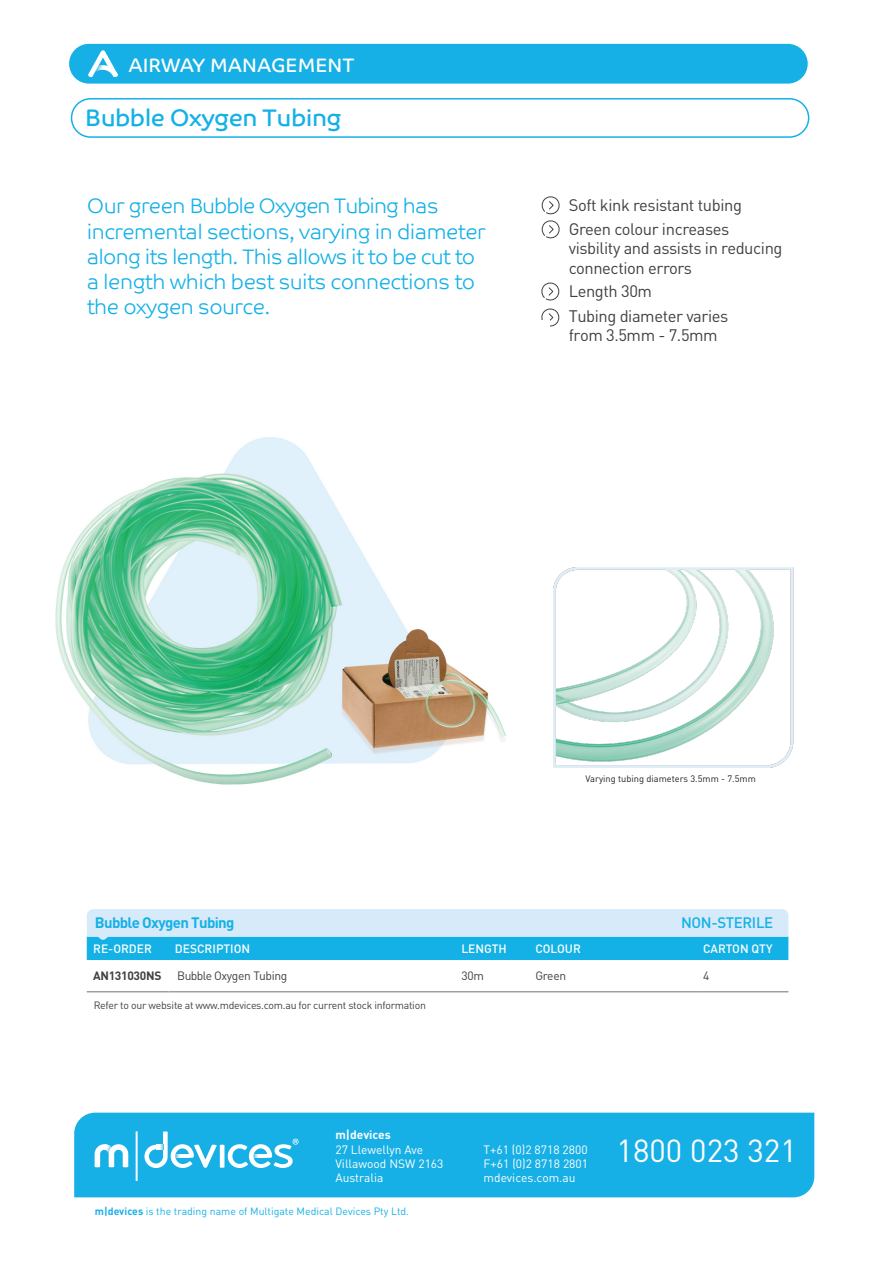
<style>
.page{position:relative;width:893px;height:1263px;background:#fff}
.page>*{position:absolute;margin:0;border:0;box-sizing:border-box;transform-origin:0 0}
.t1{font:31.5px "DIN Pro";color:#fdfefe}
.t2{font:24px "Co Text";letter-spacing:-.025em;color:#14b1e7}
.t3{font:300 21px/25.2px "Co Text";letter-spacing:-.025em;color:#14b1e7}
.t4{font:19.5px "Co Text";color:#fff}
.t5{font:16.5px/19.8px "DIN Pro";letter-spacing:-.025em;color:#414042}
.t6{font:700 15px "DIN Pro";letter-spacing:-.045em;color:#14b1e7}
.t7{font:500 15px "DIN Pro";letter-spacing:-.025em;color:#14b1e7}
.t8{font:12px/14.4px "DIN Pro";color:#fffefe}
.t9{font:500 12px "DIN Pro";color:#fff}
.t10{font:12px "DIN Pro";letter-spacing:-.025em;color:#414042}
.t11{font:700 12px "DIN Pro";letter-spacing:-.025em;color:#414042}
.t12{font:700 12px "DIN Pro";color:#fffefe}
.t13{font:10.5px "DIN Pro";letter-spacing:-.025em;color:#414042}
.t14{font:10.5px "DIN Pro";color:#18afe6}
.t15{font:9.3px "DIN Pro";color:#231f20}
.s1{font-weight:700}
</style>
<div class="page">
<svg style="left:541px;top:196px;width:19px;height:43px"></svg>
<hr style="left:87px;top:991px;width:81px;height:1px;background:#9d9fa2">
<hr style="left:168px;top:991px;width:287px;height:1px;background:#9d9fa2">
<hr style="left:455px;top:991px;width:74px;height:1px;background:#9d9fa2">
<hr style="left:529px;top:991px;width:168px;height:1px;background:#9d9fa2">
<hr style="left:697px;top:991px;width:91px;height:1px;background:#9d9fa2">
<svg style="left:87px;top:909px;width:701px;height:51px;background:#7ed0f0"></svg>
<svg style="left:541px;top:282px;width:19px;height:19px"></svg>
<svg style="left:541px;top:308px;width:19px;height:19px"></svg>
<img style="left:55px;top:320px;width:495px;height:465px">
<img style="left:554px;top:568px;width:240px;height:200px">
<div style="left:70px;top:45px;width:737px;height:38px;background:#17b0e6;border-radius:19px"></div>
<div style="left:69px;top:44px;width:739px;height:40px;border:2px solid #14b1e7;border-radius:19px"></div>
<svg style="left:88px;top:50px;width:30px;height:27px"></svg>
<div style="left:71px;top:98px;width:738px;height:40px;border:2px solid #14b1e7;border-radius:19px"></div>
<div style="left:74px;top:1112px;width:740px;height:85px;background:#17b0e6"></div>
<svg style="left:95px;top:1144px;width:33px;height:23px"></svg>
<svg style="left:136px;top:1131px;width:2px;height:50px"></svg>
<svg style="left:144px;top:1131px;width:155px;height:37px"></svg>
<p class="t4" style="left:128px;top:54px;width:228px">AIRWAY MANAGEMENT</p>
<p class="t2" style="left:85px;top:104px;width:258px">Bubble Oxygen Tubing</p>
<p class="t3" style="left:87px;top:194px;width:400px">Our green Bubble Oxygen Tubing has incremental sections, varying in diameter along its length. This allows it to be cut to a length which best suits connections to the oxygen source.</p>
<p class="t5" style="left:569px;top:194px;width:175px">Soft kink resistant tubing</p>
<p class="t5" style="left:569px;top:218px;width:215px">Green colour increases visbility and assists in reducing connection errors</p>
<p class="t5" style="left:569px;top:277px;width:161px;line-height:24.8px">Length 30m<br>Tubing diameter varies</p>
<p class="t5" style="left:569px;top:324px;width:151px">from 3.5mm - 7.5mm</p>
<p class="t15" style="left:586px;top:772px;width:172px">Varying tubing diameters 3.5mm - 7.5mm</p>
<p class="t6" style="left:95px;top:911px;width:141px">Bubble Oxygen Tubing</p>
<p class="t7" style="left:681px;top:911px;width:94px">NON-STERILE</p>
<p class="t9" style="left:93px;top:939px;width:60px">RE-ORDER</p>
<p class="t9" style="left:175px;top:939px;width:77px">DESCRIPTION</p>
<p class="t9" style="left:461px;top:939px;width:47px">LENGTH</p>
<p class="t9" style="left:535px;top:939px;width:47px">COLOUR</p>
<p class="t9" style="left:703px;top:939px;width:71px">CARTON QTY</p>
<p class="t11" style="left:93px;top:966px;width:70px">AN131030NS</p>
<p class="t10" style="left:177px;top:966px;width:112px">Bubble Oxygen Tubing</p>
<p class="t10" style="left:461px;top:966px;width:24px">30m</p>
<p class="t10" style="left:535px;top:966px;width:32px">Green</p>
<p class="t10" style="left:703px;top:966px;width:8px">4</p>
<p class="t13" style="left:94px;top:997px;width:334px">Refer to our website at www.mdevices.com.au for current stock information</p>
<p class="t12" style="left:335px;top:1125px;width:57px">m|devices</p>
<p class="t8" style="left:335px;top:1141px;width:110px">27 Llewellyn Ave<br>Villawood NSW 2163<br>Australia</p>
<p class="t8" style="left:484px;top:1141px;width:106px;text-align:justify">T+61 (0)2 8718 2800<br>F+61 (0)2 8718 2801 mdevices.com.au</p>
<h1 class="t1" style="left:617px;top:1127px;width:182px">1800 023 321</h1>
<p class="t14" style="left:95px;top:1203px;width:316px"><span class="s1">m|devices</span> is the trading name of Multigate Medical Devices Pty Ltd.</p>
</div>
